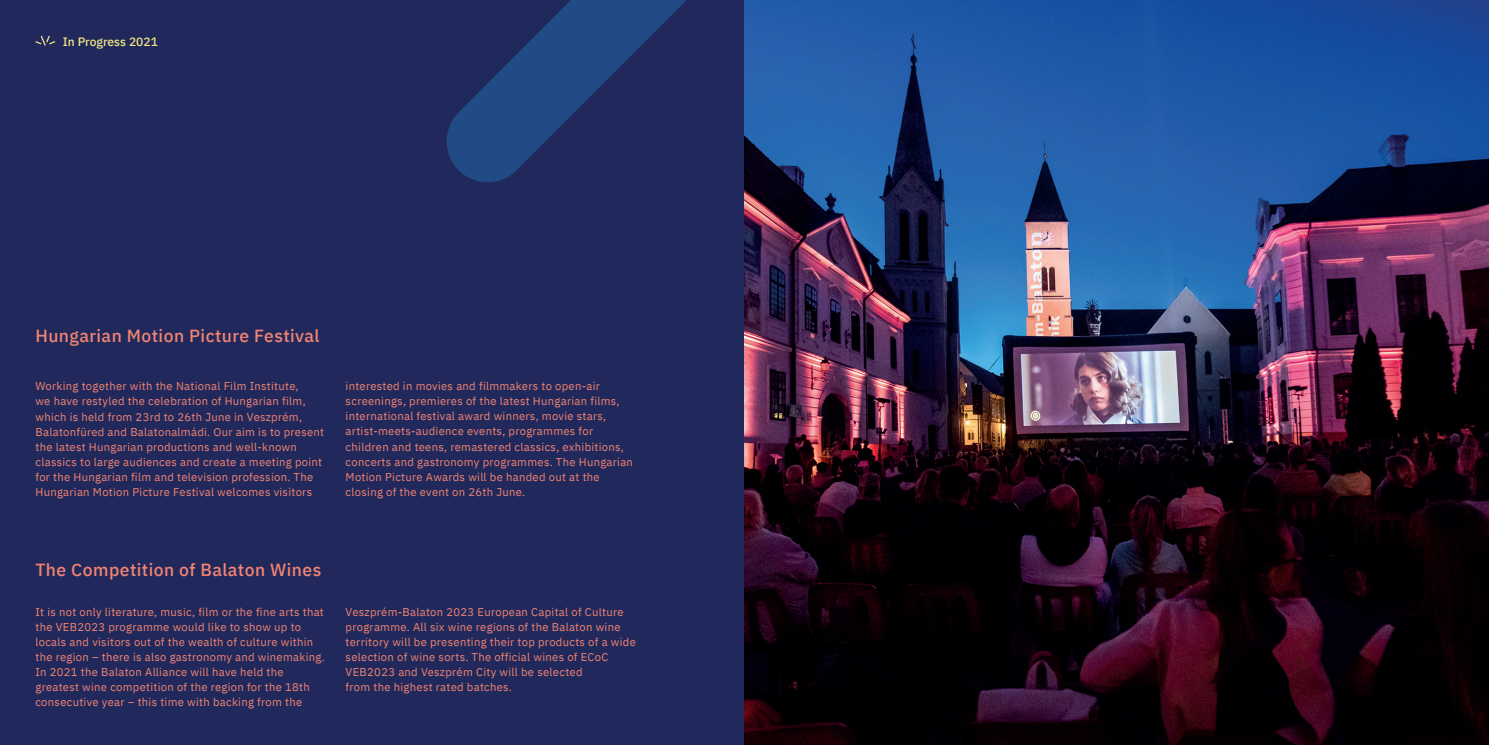
<style>
.page{position:relative;width:1489px;height:745px;background:#fff}
.page>*{position:absolute;margin:0;border:0;box-sizing:border-box;transform-origin:0 0}
.t1{font:500 17.5px "IBM Plex Sans";letter-spacing:.025em;color:#f48472}
.t2{font:500 12.12px "IBM Plex Sans";color:#f2e587}
.t3{font:11.25px/15px "IBM Plex Sans";letter-spacing:.025em;color:#f48472}
</style>
<div class="page">
<div style="left:0;top:0;width:744px;height:744px;background:#21295c"></div>
<img style="left:744px;top:0;width:744px;height:744px">
<svg style="left:446px;top:0;width:342px;height:186px"></svg>
<svg style="left:35px;top:36px;width:20px;height:10px"></svg>
<p class="t2" style="left:63px;top:32px;width:97px">In Progress 2021</p>
<h1 class="t1" style="left:35px;top:322px;width:285px">Hungarian Motion Picture Festival</h1>
<p class="t3" style="left:35px;top:378px;width:290px">Working together with the National Film Institute,<br>we have restyled the celebration of Hungarian film, which is held from 23rd to 26th June in Veszprém, Balatonfüred and Balatonalmádi. Our aim is to present the latest Hungarian productions and well-known classics to large audiences and create a meeting point for the Hungarian film and television profession. The Hungarian Motion Picture Festival welcomes visitors</p>
<p class="t3" style="left:345px;top:378px;width:289px">interested in movies and filmmakers to open-air screenings, premieres of the latest Hungarian films, international festival award winners, movie stars, artist-meets-audience events, programmes for children and teens, remastered classics, exhibitions, concerts and gastronomy programmes. The Hungarian Motion Picture Awards will be handed out at the closing of the event on 26th June.</p>
<h1 class="t1" style="left:35px;top:555px;width:287px">The Competition of Balaton Wines</h1>
<p class="t3" style="left:35px;top:603px;width:291px">It is not only literature, music, film or the fine arts that the VEB2023 programme would like to show up to locals and visitors out of the wealth of culture within the region – there is also gastronomy and winemaking.<br>In 2021 the Balaton Alliance will have held the greatest wine competition of the region for the 18th consecutive year – this time with backing from the</p>
<p class="t3" style="left:345px;top:603px;width:292px">Veszprém-Balaton 2023 European Capital of Culture programme. All six wine regions of the Balaton wine territory will be presenting their top products of a wide selection of wine sorts. The official wines of ECoC VEB2023 and Veszprém City will be selected<br>from the highest rated batches.</p>
</div>
